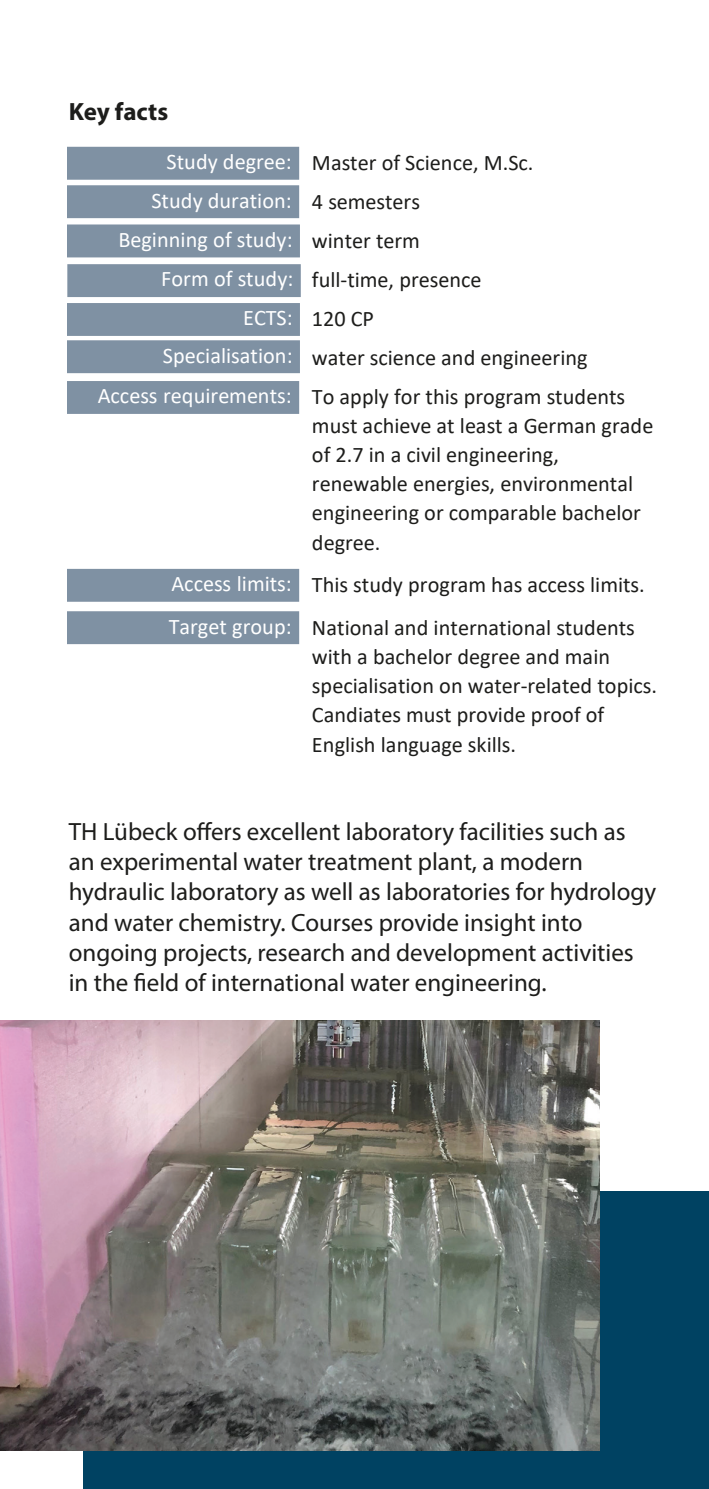
<style>
.page{position:relative;width:709px;height:1489px;background:#fff}
.page>*{position:absolute;margin:0;border:0;box-sizing:border-box;transform-origin:0 0}
.Bold{font:25px/30px "Myriad Pro";color:#1d1d1b}
.Bold-2{font:700 25px "Myriad Pro";color:#1d1d1b}
.t1{font:22.25px/29.2px "Calibri";color:#1d1d1b}
.t2{font:22.25px/38.5px "Calibri";color:#fff;text-align:right}
</style>
<div class="page">
<div style="left:68px;top:225px;width:231px;height:31px;background:#7f91a3"></div>
<div style="left:67px;top:224px;width:233px;height:33px;border:2px solid #7f91a3"></div>
<div style="left:68px;top:265px;width:232px;height:31px;background:#7f91a3"></div>
<div style="left:67px;top:264px;width:234px;height:33px;border:2px solid #7f91a3"></div>
<div style="left:68px;top:304px;width:231px;height:31px;background:#7f91a3"></div>
<div style="left:67px;top:303px;width:233px;height:33px;border:2px solid #7f91a3"></div>
<div style="left:68px;top:341px;width:231px;height:31px;background:#7f91a3"></div>
<div style="left:67px;top:340px;width:233px;height:33px;border:2px solid #7f91a3"></div>
<div style="left:67px;top:381px;width:232px;height:33px;background:#7f91a3"></div>
<div style="left:67px;top:569px;width:232px;height:32px;background:#7f91a3"></div>
<div style="left:67px;top:611px;width:232px;height:33px;background:#7f91a3"></div>
<svg style="left:67px;top:147px;width:232px;height:71px;background:#8999aa"></svg>
<div style="left:84px;top:1191px;width:625px;height:297px;background:#004262"></div>
<img style="left:0;top:1020px;width:599px;height:429px">
<p class="Bold-2" style="left:69px;top:95px;width:101px">Key facts</p>
<p class="t2" style="left:167px;top:142px;width:127px">Study degree:</p>
<p class="t2" style="left:151px;top:180px;width:142px">Study duration:</p>
<p class="t2" style="left:118px;top:219px;width:176px">Beginning of study:<br>Form of study:<br>ECTS:<br>Specialisation:</p>
<p class="t2" style="left:98px;top:376px;width:195px">Access requirements:</p>
<p class="t2" style="left:169px;top:562px;width:125px;line-height:42.2px;text-align:left">Access limits:<br>Target group:</p>
<p class="t1" style="left:312px;top:143px;width:277px;line-height:38.8px">Master of Science, M.Sc.<br>4 semesters<br>winter term<br>full-time, presence<br>120 CP<br>water science and engineering</p>
<p class="t1" style="left:312px;top:381px;width:343px">To apply for this program students must achieve at least a German grade of 2.7 in a civil engineering, renewable energies, environmental engineering or comparable bachelor degree.</p>
<p class="t1" style="left:312px;top:569px;width:334px">This study program has access limits.</p>
<p class="t1" style="left:312px;top:612px;width:346px">National and international students with a bachelor degree and main specialisation on water-related topics.<br>Candiates must provide proof of English language skills.</p>
<p class="Bold" style="left:69px;top:816px;width:589px">TH Lübeck offers excellent laboratory facilities such as an experimental water treatment plant, a modern hydraulic laboratory as well as laboratories for hydrology and water chemistry. Courses provide insight into ongoing projects, research and development activities in the field of international water engineering.</p>
</div>
